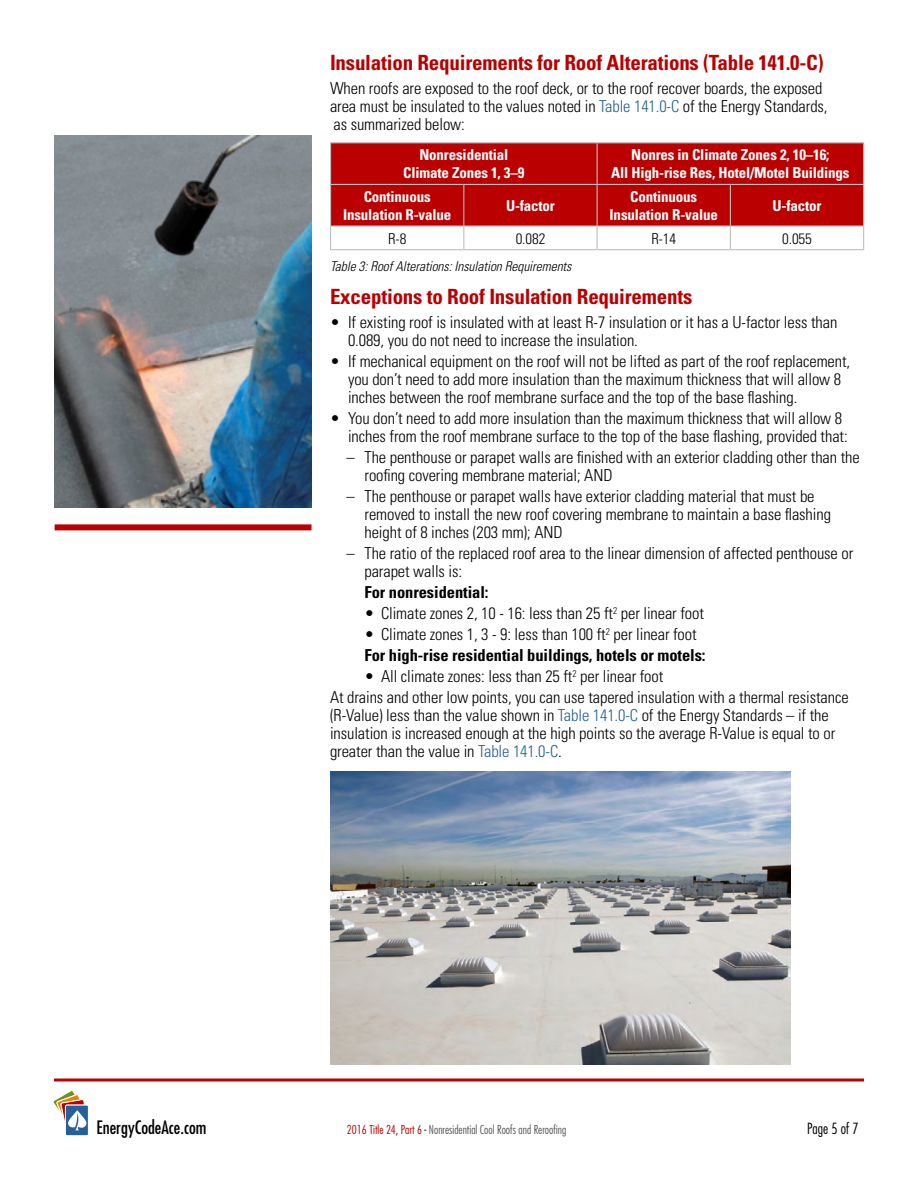
<style>
.page{position:relative;width:918px;height:1188px;background:#fff}
.page>*{position:absolute;margin:0;border:0;box-sizing:border-box;transform-origin:0 0}
.t1{font:700 condensed 21px "Univers";letter-spacing:-.01em;color:#ba0000}
.t2{font:condensed 18px "Futura";color:#000}
.t3{font:300 condensed 16.5px/18px "Univers";letter-spacing:-.005em;color:#000}
.t4{font:700 condensed 16.5px/21px "Univers";letter-spacing:-.005em;color:#000}
.t5{font:700 condensed 15px/18px "Univers";letter-spacing:-.01em;color:#fff;text-align:center}
.t6{font:300 condensed 15px "Univers";letter-spacing:-.005em;color:#000}
.t7{font:300 condensed 15px "Futura";color:#000}
.t8{font:italic 300 condensed 13.5px "Univers";letter-spacing:-.005em;color:#000}
.t9{font:300 condensed 12px "Futura";color:#595959}
.s1{color:#276092}
.s2{font-weight:300}
.s3{color:#ba0000}
.s4{color:#000}
</style>
<div class="page">
<div style="left:331px;top:143px;width:532px;height:82px;background:#ba0000"></div>
<hr style="left:330px;top:142px;width:134px;height:1px;background:#bfbfbf">
<hr style="left:330px;top:143px;width:1px;height:41px;background:#bfbfbf">
<hr style="left:464px;top:142px;width:133px;height:1px;background:#bfbfbf">
<hr style="left:597px;top:142px;width:133px;height:1px;background:#bfbfbf">
<hr style="left:597px;top:143px;width:1px;height:41px;background:#bfbfbf">
<hr style="left:730px;top:142px;width:134px;height:1px;background:#bfbfbf">
<hr style="left:863px;top:143px;width:1px;height:41px;background:#bfbfbf">
<hr style="left:330px;top:184px;width:134px;height:1px;background:#bfbfbf">
<hr style="left:330px;top:185px;width:1px;height:40px;background:#bfbfbf">
<hr style="left:464px;top:184px;width:133px;height:1px;background:#bfbfbf">
<hr style="left:463px;top:185px;width:1px;height:40px;background:#bfbfbf">
<hr style="left:597px;top:184px;width:133px;height:1px;background:#bfbfbf">
<hr style="left:597px;top:185px;width:1px;height:40px;background:#bfbfbf">
<hr style="left:730px;top:184px;width:134px;height:1px;background:#bfbfbf">
<hr style="left:730px;top:185px;width:1px;height:40px;background:#bfbfbf">
<hr style="left:863px;top:185px;width:1px;height:40px;background:#bfbfbf">
<hr style="left:330px;top:225px;width:134px;height:2px;background:#bfbfbf">
<svg style="left:330px;top:227px;width:1px;height:22px"></svg>
<hr style="left:464px;top:225px;width:133px;height:2px;background:#bfbfbf">
<svg style="left:463px;top:227px;width:1px;height:22px"></svg>
<hr style="left:597px;top:225px;width:133px;height:2px;background:#bfbfbf">
<svg style="left:597px;top:227px;width:1px;height:22px"></svg>
<hr style="left:730px;top:225px;width:134px;height:2px;background:#bfbfbf">
<svg style="left:730px;top:227px;width:1px;height:22px"></svg>
<svg style="left:863px;top:227px;width:1px;height:22px"></svg>
<hr style="left:330px;top:249px;width:134px;height:1px;background:#bfbfbf">
<hr style="left:464px;top:249px;width:133px;height:1px;background:#bfbfbf">
<hr style="left:597px;top:249px;width:133px;height:1px;background:#bfbfbf">
<hr style="left:730px;top:249px;width:134px;height:1px;background:#bfbfbf">
<div style="left:65px;top:1105px;width:23px;height:31px;background:#266099;border-radius:2px"></div>
<div style="left:65px;top:1105px;width:24px;height:31px;border:1px solid #fff;border-radius:2px"></div>
<svg style="left:53px;top:1090px;width:33px;height:46px"></svg>
<svg style="left:54px;top:1078px;width:810px;height:4px;background:#cb3f3f"></svg>
<div style="left:55px;top:524px;width:257px;height:6px;background:#ba0000"></div>
<img style="left:54px;top:135px;width:258px;height:373px">
<img style="left:330px;top:772px;width:461px;height:292px">
<p class="t1" style="left:330px;top:50px;width:495px">Insulation Requirements for Roof Alterations (Table 141.0-C)</p>
<p class="t3" style="left:330px;top:79px;width:499px">When roofs are exposed to the roof deck, or to the roof recover boards, the exposed area must be insulated to the values noted in <span class="s1">Table 141.0-C</span> of the Energy Standards, as summarized below:</p>
<p class="t5" style="left:403px;top:146px;width:123px">Nonresidential<br>Climate Zones 1, 3–9</p>
<p class="t5" style="left:611px;top:146px;width:240px">Nonres in Climate Zones 2, 10–16;<br>All High-rise Res, Hotel/Motel Buildings</p>
<p class="t5" style="left:343px;top:187px;width:110px">Continuous<br>Insulation R-value</p>
<p class="t5" style="left:506px;top:196px;width:50px">U-factor</p>
<p class="t5" style="left:610px;top:187px;width:110px">Continuous<br>Insulation R-value</p>
<p class="t5" style="left:773px;top:196px;width:50px">U-factor</p>
<p class="t6" style="left:388px;top:229px;width:20px">R-8</p>
<p class="t6" style="left:516px;top:229px;width:31px">0.082</p>
<p class="t6" style="left:651px;top:229px;width:26px">R-14</p>
<p class="t6" style="left:782px;top:229px;width:31px">0.055</p>
<p class="t8" style="left:330px;top:258px;width:243px">Table 3: Roof Alterations: Insulation Requirements</p>
<p class="t1" style="left:330px;top:284px;width:364px">Exceptions to Roof Insulation Requirements</p>
<p class="t3" style="left:348px;top:313px;width:491px;text-indent:-18px">• If existing roof is insulated with at least R-7 insulation or it has a U-factor less than<br>0.089, you do not need to increase the insulation.</p>
<p class="t3" style="left:348px;top:352px;width:504px;text-indent:-18px">• If mechanical equipment on the roof will not be lifted as part of the roof replacement, you don’t need to add more insulation than the maximum thickness that will allow 8 inches between the roof membrane surface and the top of the base flashing.</p>
<p class="t3" style="left:348px;top:409px;width:501px;text-indent:-18px">• You don’t need to add more insulation than the maximum thickness that will allow 8 inches from the roof membrane surface to the top of the base flashing, provided that:</p>
<p class="t3" style="left:365px;top:448px;width:497px;text-indent:-18px">– The penthouse or parapet walls are finished with an exterior cladding other than the roofing covering membrane material; AND</p>
<p class="t3" style="left:365px;top:487px;width:468px;text-indent:-18px">– The penthouse or parapet walls have exterior cladding material that must be removed to install the new roof covering membrane to maintain a base flashing height of 8 inches (203 mm); AND</p>
<p class="t3" style="left:365px;top:544px;width:490px;text-indent:-18px">– The ratio of the replaced roof area to the linear dimension of affected penthouse or parapet walls is:</p>
<p class="t4" style="left:365px;top:582px;width:126px">For nonresidential:</p>
<p class="t3" style="left:365px;top:604px;width:341px">• Climate zones 2, 10 - 16: less than 25 ft<sup>2</sup> per linear foot</p>
<p class="t4" style="left:365px;top:624px;width:343px"><span class="s2">• Climate zones 1, 3 - 9: less than 100 ft</span><sup>2</sup> <span class="s2">per linear foot<br></span>For high-rise residential buildings, hotels or motels:</p>
<p class="t3" style="left:330px;top:666px;width:520px;line-height:21px;text-indent:35px">• All climate zones: less than 25 ft<sup>2</sup> per linear foot<br>At drains and other low points, you can use tapered insulation with a thermal resistance</p>
<p class="t3" style="left:330px;top:706px;width:507px">(R-Value) less than the value shown in <span class="s1">Table 141.0-C</span> of the Energy Standards – if the insulation is increased enough at the high points so the average R-Value is equal to or greater than the value in <span class="s1">Table 141.0-C</span>.</p>
<p class="t2" style="left:97px;top:1116px;width:111px">EnergyCodeAce.com</p>
<p class="t9" style="left:347px;top:1122px;width:221px"><span class="s3">2016 Title 24, Part 6</span> <span class="s4">-</span> Nonresidential Cool Roofs and Reroofing</p>
<p class="t7" style="left:807px;top:1119px;width:53px">Page 5 of 7</p>
</div>
